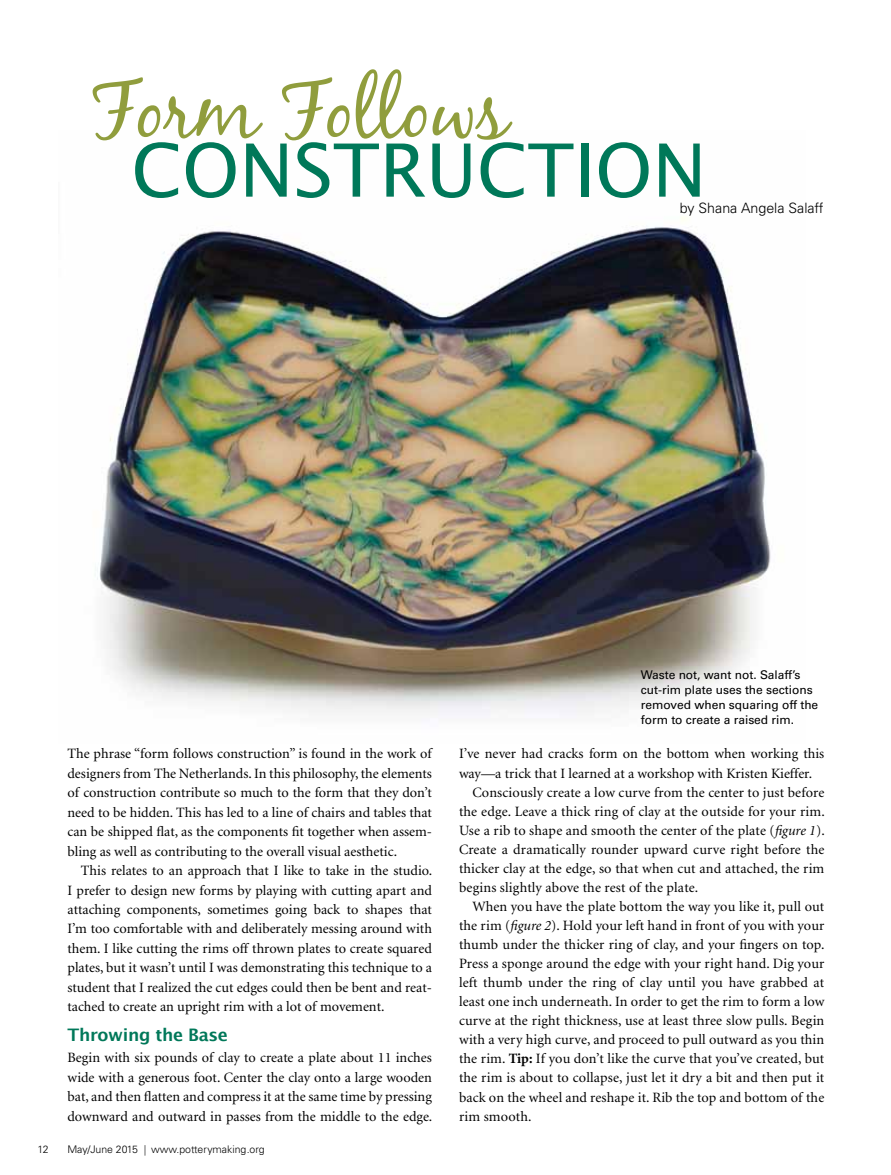
<style>
.page{position:relative;width:891px;height:1175px;background:#fff}
.page>*{position:absolute;margin:0;border:0;box-sizing:border-box;transform-origin:0 0}
.t1{font:79.65px "Black Jack";color:#909d3d}
.t2{font:73.5px "Lucida Grande";color:#007859}
.t3{font:700 17.25px "Lucida Grande";letter-spacing:-.02em;color:#007859}
.t4{font:14.25px/19.5px "Minion";letter-spacing:.01em;color:#000;text-align:justify}
.t5{font:300 14.25px "Univers";color:#000}
.t6{font:12px/15px "Univers";color:#000}
.t7{font:300 10.5px "Univers";color:#000}
.s1{font-family:"Minion Display";font-weight:400}
.s2{font-style:italic}
.s3{font-weight:700}
</style>
<div class="page">
<img style="left:97px;top:217px;width:674px;height:498px">
<h1 class="t1" style="left:90px;top:61px;width:420px">Form Follows</h1>
<h2 class="t2" style="left:131px;top:128px;width:577px">CONSTRUCTION</h2>
<p class="t5" style="left:680px;top:199px;width:145px">by Shana Angela Salaff</p>
<p class="t4" style="left:68px;top:744px;width:366px">The phrase “form follows construction” is found in the work of designers from The Netherlands. In this philosophy, the elements of construction contribute so much to the form that they don’t need to be hidden. This has led to a line of chairs and tables that can be shipped flat, as the components fit together when assem&shy;bling as well as contributing to the overall visual aesthetic.</p>
<p class="t4" style="left:68px;top:861px;width:366px;text-indent:13px">This relates to an approach that I like to take in the studio.<br>I prefer to design new forms by playing with cutting apart and attaching components, sometimes going back to shapes that I’m too comfortable with and deliberately messing around with them. I like cutting the rims off thrown plates to create squared plates, but it wasn’t until I was demonstrating this technique to a student that I realized the cut edges could then be bent and reat&shy;tached to create an upright rim with a lot of movement.</p>
<p class="t3" style="left:68px;top:1021px;width:162px">Throwing the Base</p>
<p class="t4" style="left:68px;top:1048px;width:366px">Begin with six pounds of clay to create a plate about 11 inches wide with a generous foot. Center the clay onto a large wooden bat, and then flatten and compress it at the same time by pressing downward and outward in passes from the middle to the edge.</p>
<p class="t7" style="left:37px;top:1142px;width:13px">12</p>
<p class="t7" style="left:67px;top:1142px;width:199px">May/June 2015 <span class="s1">|</span> www.potterymaking.org</p>
<p class="t6" style="left:641px;top:667px;width:179px">Waste not, want not. Salaff’s cut-rim plate uses the sections removed when squaring off the form to create a raised rim.</p>
<p class="t4" style="left:459px;top:744px;width:367px">I’ve never had cracks form on the bottom when working this</p>
<p class="t4" style="left:459px;top:763px;width:355px">way—a trick that I learned at a workshop with Kristen Kieffer.</p>
<p class="t4" style="left:472px;top:782px;width:353px">Consciously create a low curve from the center to just before</p>
<p class="t4" style="left:459px;top:802px;width:367px">the edge. Leave a thick ring of clay at the outside for your rim.</p>
<p class="t4" style="left:459px;top:821px;width:367px">Use a rib to shape and smooth the center of the plate (<span class="s2">figure 1</span>).</p>
<p class="t4" style="left:459px;top:840px;width:367px">Create a dramatically rounder upward curve right before the</p>
<p class="t4" style="left:459px;top:859px;width:367px">thicker clay at the edge, so that when cut and attached, the rim</p>
<p class="t4" style="left:459px;top:878px;width:241px">begins slightly above the rest of the plate.</p>
<p class="t4" style="left:472px;top:897px;width:353px">When you have the plate bottom the way you like it, pull out</p>
<p class="t4" style="left:459px;top:916px;width:367px">the rim (<span class="s2">figure 2</span>). Hold your left hand in front of you with your</p>
<p class="t4" style="left:459px;top:935px;width:367px">thumb under the thicker ring of clay, and your fingers on top.</p>
<p class="t4" style="left:459px;top:954px;width:367px">Press a sponge around the edge with your right hand. Dig your</p>
<p class="t4" style="left:459px;top:973px;width:367px">left thumb under the ring of clay until you have grabbed at</p>
<p class="t4" style="left:459px;top:992px;width:367px">least one inch underneath. In order to get the rim to form a low</p>
<p class="t4" style="left:459px;top:1011px;width:367px">curve at the right thickness, use at least three slow pulls. Begin</p>
<p class="t4" style="left:459px;top:1030px;width:367px">with a very high curve, and proceed to pull outward as you thin</p>
<p class="t4" style="left:459px;top:1049px;width:367px">the rim. <span class="s3">Tip:</span> If you don’t like the curve that you’ve created, but</p>
<p class="t4" style="left:459px;top:1068px;width:367px">the rim is about to collapse, just let it dry a bit and then put it</p>
<p class="t4" style="left:459px;top:1087px;width:367px">back on the wheel and reshape it. Rib the top and bottom of the</p>
<p class="t4" style="left:459px;top:1106px;width:74px">rim smooth.</p>
</div>
